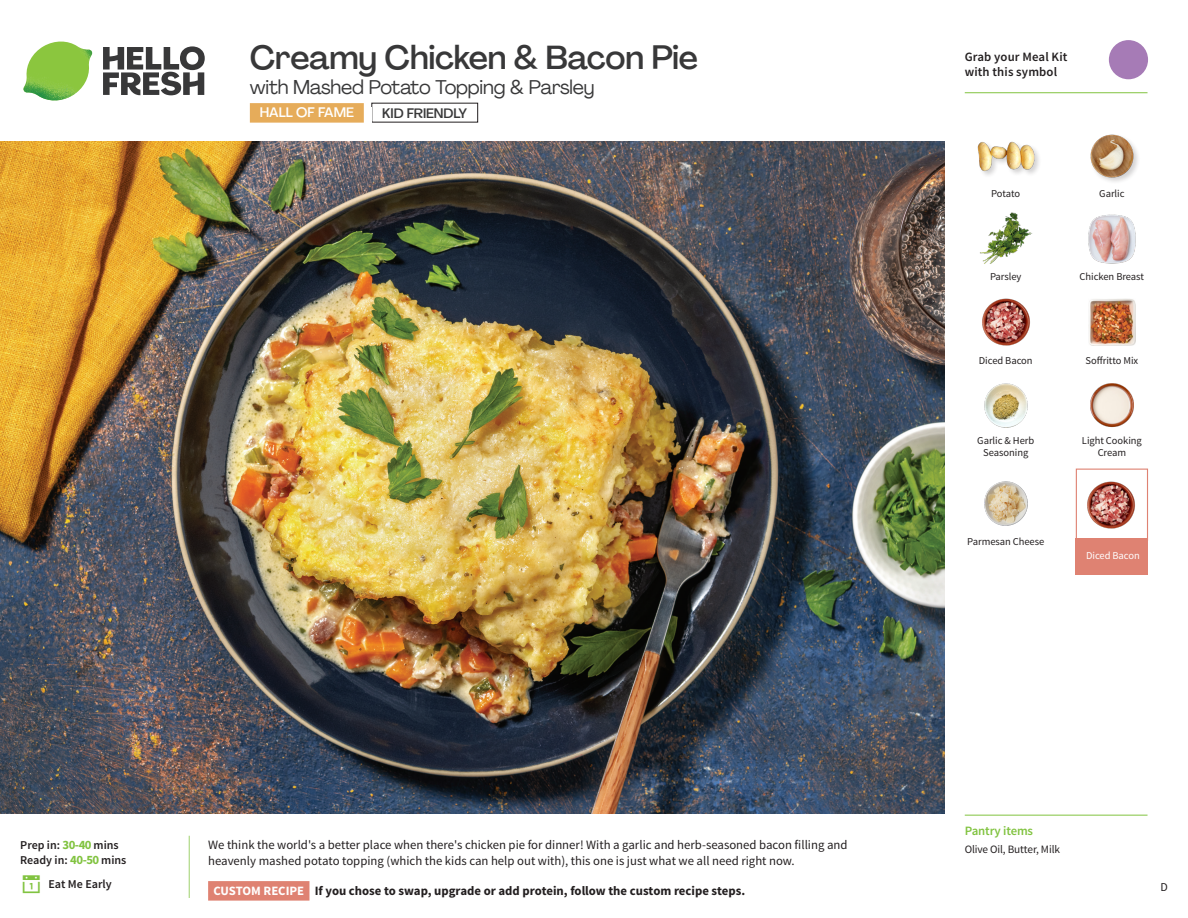
<style>
.page{position:relative;width:1188px;height:918px;background:#fff}
.page>*{position:absolute;margin:0;border:0;box-sizing:border-box;transform-origin:0 0}
._15_Titel_UK{font:500 33px "Agrandir";letter-spacing:-.015em;color:#383839}
._15_Titel_UK-2{font:19.5px "Agrandir";letter-spacing:-.01em;color:#383839}
.t1{font:500 13.5px "Agrandir";letter-spacing:-.01em;color:#383839}
.t2{font:500 13.5px "Agrandir";color:#fff}
.Step_6_Text_AU{font:12.75px/16.5px "Source Sans Pro";color:#231f20}
.Step_6_Text_AU-2{font:700 12.75px "Source Sans Pro";color:#231f20}
.t3{font:600 12.75px/15px "Source Sans Pro";letter-spacing:.01em;color:#231f20}
._04_Headers_Front{font:600 12.75px "Source Sans Pro";letter-spacing:-.01em;color:#81c340}
._04_Intro{font:600 12px "Source Sans Pro";color:#231f20}
.t4{font:12px "Source Sans Pro";color:#231f20}
._05_Pantry{font:11.25px "Source Sans Pro";letter-spacing:-.01em;color:#231f20}
._18_FRONT_ingredients{font:10.5px/12px "Source Sans Pro";letter-spacing:-.005em;color:#231f20;text-align:center}
._18_FRONT_ingredients-2{font:10.5px "Source Sans Pro";letter-spacing:-.005em;color:#fff}
.s1{font-weight:700;font-size:12.75px;color:#81c340}
.s2{color:#fff}
</style>
<div class="page">
<svg style="left:103px;top:46px;width:102px;height:49px"></svg>
<img style="left:23px;top:42px;width:69px;height:59px">
<svg style="left:188px;top:835px;width:122px;height:66px"></svg>
<img style="left:0;top:142px;width:945px;height:672px">
<div style="left:1076px;top:469px;width:72px;height:72px;border:1px solid #df8272"></div>
<div style="left:1076px;top:538px;width:72px;height:37px;background:#df8272"></div>
<img style="left:1087px;top:481px;width:48px;height:48px">
<div style="left:250px;top:103px;width:114px;height:20px;background:#e6ac5a"></div>
<img style="left:1089px;top:299px;width:46px;height:47px">
<img style="left:1090px;top:383px;width:44px;height:45px">
<img style="left:984px;top:383px;width:44px;height:45px">
<img style="left:984px;top:481px;width:44px;height:45px">
<img style="left:982px;top:298px;width:48px;height:48px">
<img style="left:980px;top:212px;width:53px;height:52px">
<img style="left:1088px;top:214px;width:48px;height:50px">
<div style="left:977px;top:141px;width:65px;height:37px;background:#231f20;opacity:.2"></div>
<img style="left:977px;top:141px;width:57px;height:37px">
<img style="left:1090px;top:134px;width:48px;height:48px">
<hr style="left:965px;top:815px;width:183px;height:1px;background:#81c340">
<svg style="left:1091px;top:40px;width:57px;height:54px"></svg>
<hr style="left:965px;top:92px;width:183px;height:1px;background:#81c340">
<p class="_15_Titel_UK" style="left:250px;top:37px;width:450px">Creamy Chicken &amp; Bacon Pie</p>
<p class="_15_Titel_UK-2" style="left:250px;top:75px;width:346px">with Mashed Potato Topping &amp; Parsley</p>
<p class="t2" style="left:260px;top:104px;width:96px">HALL OF FAME</p>
<p class="t1" style="left:382px;top:105px;width:86px">KID FRIENDLY</p>
<p class="_04_Intro" style="left:20px;top:838px;width:100px">Prep in: <span class="s1">30-40</span> mins</p>
<p class="_04_Intro" style="left:20px;top:853px;width:108px">Ready in: <span class="s1">40-50</span> mins</p>
<p class="_04_Intro" style="left:48px;top:876px;width:65px">Eat Me Early</p>
<p class="Step_6_Text_AU" style="left:208px;top:837px;width:641px">We think the world's a better place when there's chicken pie for dinner! With a garlic and herb-seasoned bacon filling and heavenly mashed potato topping (which the kids can help out with), this one is just what we all need right now.</p>
<p class="Step_6_Text_AU-2" style="left:213px;top:882px;width:533px"><span class="s2">CUSTOM RECIPE</span> If you chose to swap, upgrade or add protein, follow the custom recipe steps.</p>
<p class="t3" style="left:965px;top:50px;width:104px">Grab your Meal Kit with this symbol</p>
<p class="_18_FRONT_ingredients" style="left:991px;top:188px;width:31px">Potato</p>
<p class="_18_FRONT_ingredients" style="left:1099px;top:188px;width:27px">Garlic</p>
<p class="_18_FRONT_ingredients" style="left:990px;top:271px;width:33px">Parsley</p>
<p class="_18_FRONT_ingredients" style="left:1080px;top:271px;width:66px">Chicken Breast</p>
<p class="_18_FRONT_ingredients" style="left:979px;top:354px;width:55px">Diced Bacon</p>
<p class="_18_FRONT_ingredients" style="left:1086px;top:354px;width:54px">Soffritto Mix</p>
<p class="_18_FRONT_ingredients" style="left:977px;top:435px;width:58px">Garlic &amp; Herb<br>Seasoning</p>
<p class="_18_FRONT_ingredients" style="left:967px;top:535px;width:79px">Parmesan Cheese</p>
<p class="_18_FRONT_ingredients" style="left:1082px;top:435px;width:61px">Light Cooking<br>Cream</p>
<p class="_18_FRONT_ingredients-2" style="left:1086px;top:549px;width:55px">Diced Bacon</p>
<p class="_04_Headers_Front" style="left:965px;top:822px;width:70px">Pantry items</p>
<p class="_05_Pantry" style="left:965px;top:842px;width:97px">Olive Oil, Butter, Milk</p>
<p class="t4" style="left:1160px;top:879px;width:9px">D</p>
</div>
